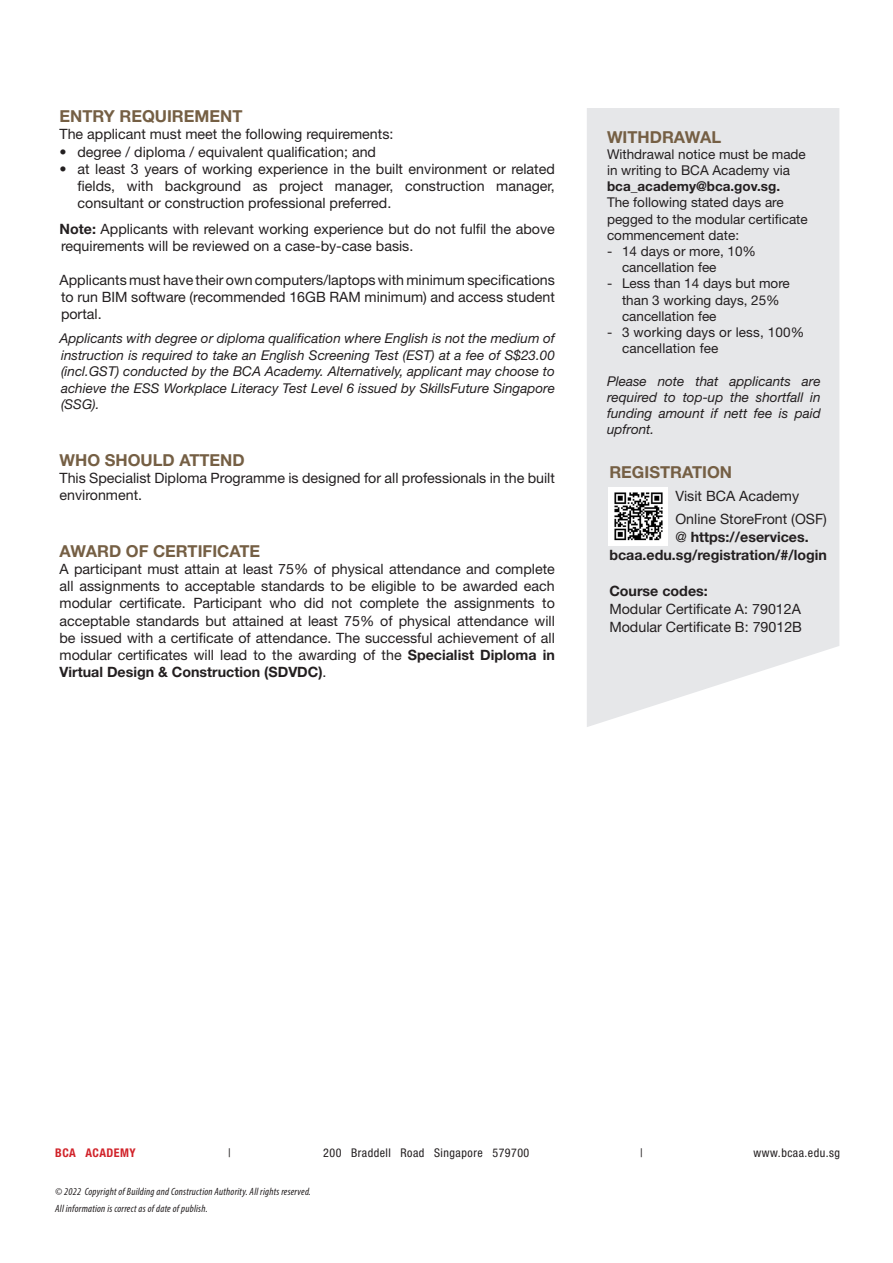
<style>
.page{position:relative;width:893px;height:1263px;background:#fff}
.page>*{position:absolute;margin:0;border:0;box-sizing:border-box;transform-origin:0 0}
.t1{font:700 16.5px "Helvetica Neue LT Std";color:#755f44}
.t2{font:14.25px/17.1px "Helvetica Neue LT Std";color:#231f20;text-align:justify}
.t3{font:700 14.25px/18px "Helvetica Neue LT Std";color:#231f20}
.t4{font:italic 13.5px/16.5px "Helvetica Neue LT Std";color:#231f20;text-align:justify}
.t5{font:13.5px/16.2px "Helvetica Neue LT Std";color:#231f20}
.t6{font:condensed 12px "Helvetica Neue LT Std";letter-spacing:.04em;color:#231f20}
.t7{font:700 condensed 12px "Helvetica Neue LT Std";letter-spacing:.04em;color:#d1232a}
.t8{font:italic condensed 10.5px "Myriad Pro";letter-spacing:.02em;color:#231f20}
.s1{font-weight:700}
.s2{font-weight:400}
</style>
<div class="page">
<div style="left:587px;top:108px;width:252px;height:619px;background:#e6e7e9"></div>
<img style="left:609px;top:487px;width:59px;height:58px">
<p class="t1" style="left:60px;top:106px;width:185px">ENTRY REQUIREMENT</p>
<p class="t2" style="left:60px;top:126px;width:335px">The applicant must meet the following requirements:</p>
<p class="t2" style="left:60px;top:143px;width:318px">• degree / diploma / equivalent qualification; and</p>
<p class="t2" style="left:78px;top:160px;width:479px;text-indent:-18px">• at least 3 years of working experience in the built environment or related fields, with background as project manager, construction manager, consultant or construction professional preferred.</p>
<p class="t2" style="left:60px;top:220px;width:497px"><span class="s1">Note:</span> Applicants with relevant working experience but do not fulfil the above requirements will be reviewed on a case-by-case basis.</p>
<p class="t2" style="left:60px;top:271px;width:497px">Applicants must have their own computers/laptops with minimum specifications to run BIM software (recommended 16GB RAM minimum) and access student portal.</p>
<p class="t4" style="left:60px;top:330px;width:497px">Applicants with degree or diploma qualification where English is not the medium of instruction is required to take an English Screening Test (EST) at a fee of S$23.00 (incl.GST) conducted by the BCA Academy. Alternatively, applicant may choose to achieve the ESS Workplace Literacy Test Level 6 issued by SkillsFuture Singapore (SSG).</p>
<p class="t1" style="left:60px;top:450px;width:187px">WHO SHOULD ATTEND</p>
<p class="t2" style="left:60px;top:469px;width:497px">This Specialist Diploma Programme is designed for all professionals in the built environment.</p>
<p class="t1" style="left:60px;top:541px;width:202px">AWARD OF CERTIFICATE</p>
<p class="t2" style="left:60px;top:560px;width:497px">A participant must attain at least 75% of physical attendance and complete all assignments to acceptable standards to be eligible to be awarded each modular certificate. Participant who did not complete the assignments to acceptable standards but attained at least 75% of physical attendance will be issued with a certificate of attendance. The successful achievement of all modular certificates will lead to the awarding of the <span class="s1">Specialist Diploma in Virtual Design &amp; Construction (SDVDC)</span>.</p>
<p class="t1" style="left:607px;top:126px;width:116px">WITHDRAWAL</p>
<p class="t5" style="left:607px;top:146px;width:202px">Withdrawal notice must be made in writing to BCA Academy via <span class="s1">bca_academy@bca.gov.sg.<br></span>The following stated days are pegged to the modular certificate commencement date:</p>
<p class="t5" style="left:622px;top:243px;width:136px;text-indent:-15px">- 14 days or more, 10% cancellation fee</p>
<p class="t5" style="left:622px;top:275px;width:169px;text-indent:-15px">- Less than 14 days but more than 3 working days, 25% cancellation fee</p>
<p class="t5" style="left:622px;top:324px;width:184px;text-indent:-15px">- 3 working days or less, 100% cancellation fee</p>
<p class="t4" style="left:607px;top:372px;width:215px">Please note that applicants are required to top-up the shortfall in funding amount if nett fee is paid upfront.</p>
<p class="t1" style="left:609px;top:462px;width:124px">REGISTRATION</p>
<p class="t2" style="left:675px;top:484px;width:153px;line-height:22.5px">Visit BCA Academy<br>Online StoreFront (OSF)</p>
<p class="t3" style="left:609px;top:527px;width:219px;text-indent:66px"><span class="s2">@</span> https://eservices. bcaa.edu.sg/registration/#/login</p>
<p class="t3" style="left:609px;top:581px;width:100px">Course codes:</p>
<p class="t2" style="left:609px;top:600px;width:193px">Modular Certificate A: 79012A</p>
<p class="t2" style="left:609px;top:618px;width:194px">Modular Certificate B: 79012B</p>
<p class="t7" style="left:55px;top:1145px;width:82px">BCA ACADEMY</p>
<p class="t6" style="left:228px;top:1145px;width:4px">|</p>
<p class="t6" style="left:323px;top:1145px;width:208px">200 Braddell Road Singapore 579700</p>
<p class="t6" style="left:640px;top:1145px;width:4px">|</p>
<p class="t6" style="left:754px;top:1145px;width:88px">www.bcaa.edu.sg</p>
<p class="t8" style="left:55px;top:1185px;width:257px">© 2022 Copyright of Building and Construction Authority. All rights reserved.</p>
<p class="t8" style="left:55px;top:1202px;width:154px">All information is correct as of date of publish.</p>
</div>
